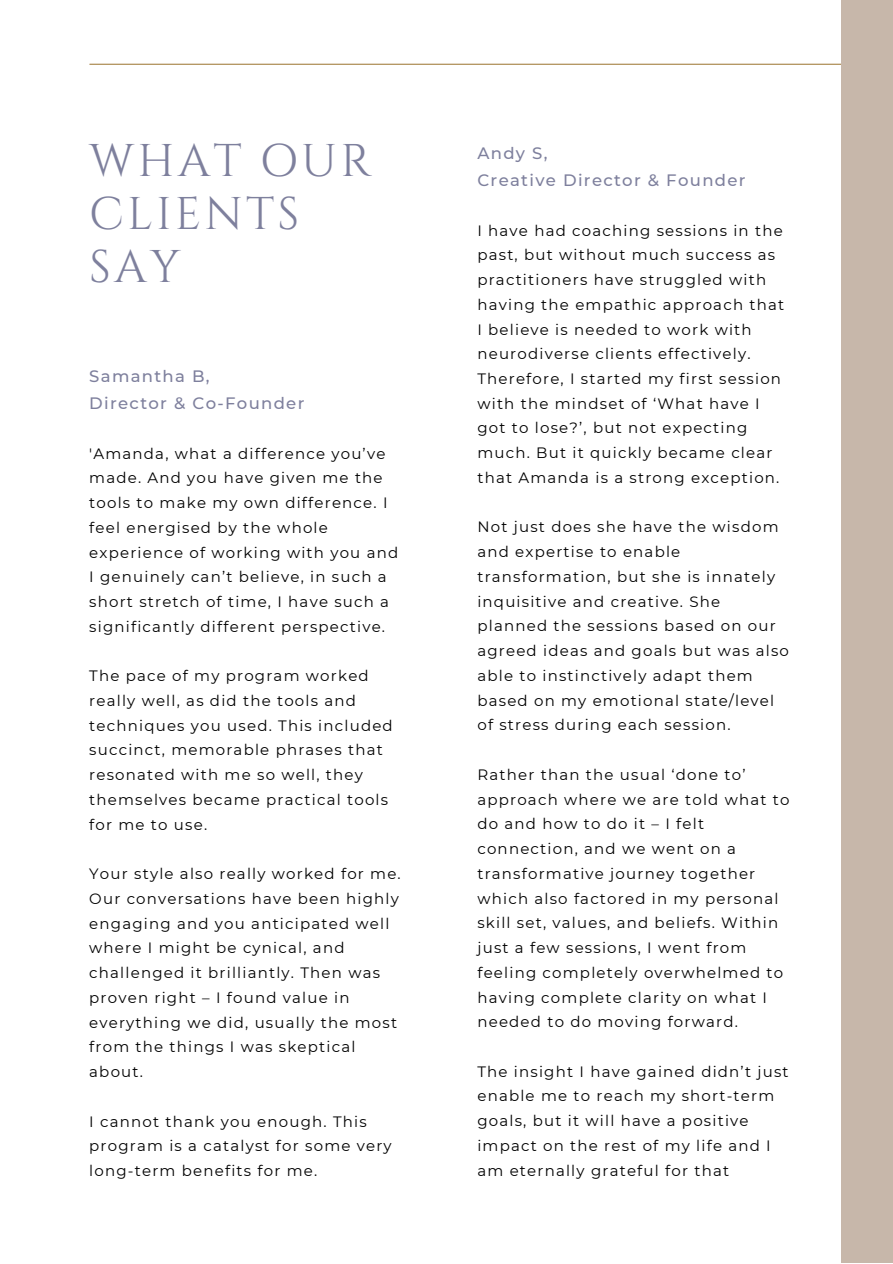
<style>
.page{position:relative;width:893px;height:1264px;background:#fff}
.page>*{position:absolute;margin:0;border:0;box-sizing:border-box;transform-origin:0 0}
.t1{font:45.75px/53.1px "Cinzel";letter-spacing:.07em;color:#7e809d}
.t2{font:500 16.5px/27px "Montserrat";letter-spacing:.08em;color:#7e809d}
.t3{font:15px/24.8px "Montserrat";letter-spacing:.08em;color:#000}
</style>
<div class="page">
<hr style="left:90px;top:64px;width:802px;height:1px;background:#a68245">
<div style="left:841px;top:0;width:51px;height:1262px;background:#c7b7aa"></div>
<h1 class="t1" style="left:89px;top:136px;width:283px">WHAT OUR<br>CLIENTS<br>SAY</h1>
<p class="t2" style="left:89px;top:363px;width:217px">Samantha B,<br>Director &amp; Co-Founder</p>
<p class="t3" style="left:89px;top:441px;width:310px">'Amanda, what a difference you’ve made. And you have given me the tools to make my own difference. I feel energised by the whole experience of working with you and I genuinely can’t believe, in such a short stretch of time, I have such a significantly different perspective.</p>
<p class="t3" style="left:89px;top:663px;width:305px">The pace of my program worked really well, as did the tools and techniques you used. This included succinct, memorable phrases that resonated with me so well, they themselves became practical tools for me to use.</p>
<p class="t3" style="left:89px;top:861px;width:313px">Your style also really worked for me.<br>Our conversations have been highly engaging and you anticipated well where I might be cynical, and challenged it brilliantly. Then was proven right – I found value in everything we did, usually the most from the things I was skeptical about.</p>
<p class="t3" style="left:89px;top:1108px;width:304px">I cannot thank you enough. This program is a catalyst for some very long-term benefits for me.</p>
<p class="t2" style="left:477px;top:140px;width:270px">Andy S,<br>Creative Director &amp; Founder</p>
<p class="t3" style="left:477px;top:218px;width:308px">I have had coaching sessions in the past, but without much success as practitioners have struggled with having the empathic approach that I believe is needed to work with neurodiverse clients effectively.<br>Therefore, I started my first session with the mindset of ‘What have I got to lose?’, but not expecting much. But it quickly became clear that Amanda is a strong exception.</p>
<p class="t3" style="left:477px;top:514px;width:313px">Not just does she have the wisdom and expertise to enable transformation, but she is innately inquisitive and creative. She planned the sessions based on our agreed ideas and goals but was also able to instinctively adapt them based on my emotional state/level of stress during each session.</p>
<p class="t3" style="left:477px;top:762px;width:313px">Rather than the usual ‘done to’ approach where we are told what to do and how to do it – I felt connection, and we went on a transformative journey together which also factored in my personal skill set, values, and beliefs. Within just a few sessions, I went from feeling completely overwhelmed to having complete clarity on what I needed to do moving forward.</p>
<p class="t3" style="left:477px;top:1058px;width:313px">The insight I have gained didn’t just enable me to reach my short-term goals, but it will have a positive impact on the rest of my life and I am eternally grateful for that</p>
</div>
